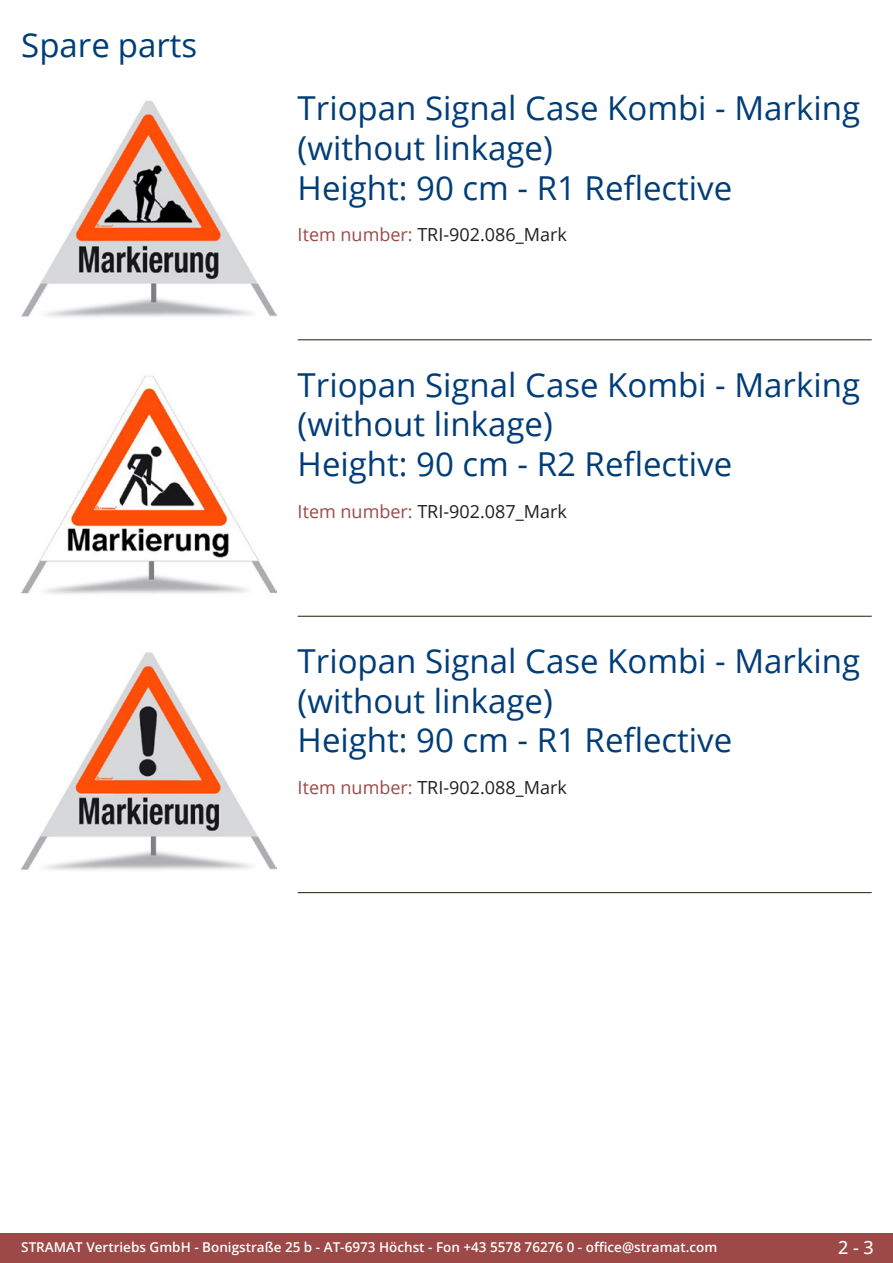
<style>
.page{position:relative;width:893px;height:1263px;background:#fff}
.page>*{position:absolute;margin:0;border:0;box-sizing:border-box;transform-origin:0 0}
.Produkttitel{font:33px/39.6px "Open Sans";color:#003d78}
.RastTitel{font:33px "Open Sans";color:#003d78}
.TechDaten_Überschrif{font:18px "Open Sans";color:#231f20}
.t1{font:500 18px "Open Sans";color:#fff}
.t2{font:600 13.5px "Open Sans";color:#fff}
.s1{color:#9c4948}
</style>
<div class="page">
<div style="left:0;top:1233px;width:893px;height:30px;background:#9c4948"></div>
<hr style="left:298px;top:340px;width:574px;height:1px;background:#201d08">
<hr style="left:298px;top:616px;width:574px;height:1px;background:#201d08">
<hr style="left:298px;top:892px;width:574px;height:1px;background:#201d08">
<img style="left:21px;top:101px;width:255px;height:216px">
<img style="left:21px;top:375px;width:255px;height:219px">
<img style="left:21px;top:652px;width:255px;height:218px">
<p class="RastTitel" style="left:21px;top:22px;width:178px">Spare parts</p>
<p class="Produkttitel" style="left:298px;top:88px;width:564px">Triopan Signal Case Kombi - Marking (without linkage)<br>Height: 90 cm - R1 Reflective</p>
<p class="TechDaten_Überschrif" style="left:298px;top:222px;width:271px"><span class="s1">Item number:</span> TRI-902.086_Mark</p>
<p class="Produkttitel" style="left:298px;top:364px;width:564px">Triopan Signal Case Kombi - Marking (without linkage)<br>Height: 90 cm - R2 Reflective</p>
<p class="TechDaten_Überschrif" style="left:298px;top:499px;width:271px"><span class="s1">Item number:</span> TRI-902.087_Mark</p>
<p class="Produkttitel" style="left:298px;top:640px;width:564px">Triopan Signal Case Kombi - Marking (without linkage)<br>Height: 90 cm - R1 Reflective</p>
<p class="TechDaten_Überschrif" style="left:298px;top:775px;width:271px"><span class="s1">Item number:</span> TRI-902.088_Mark</p>
<p class="t2" style="left:21px;top:1238px;width:698px">STRAMAT Vertriebs GmbH - Bonigstraße 25 b - AT-6973 Höchst - Fon +43 5578 76276 0 - office@stramat.com</p>
<p class="t1" style="left:838px;top:1234px;width:37px">2 - 3</p>
</div>
